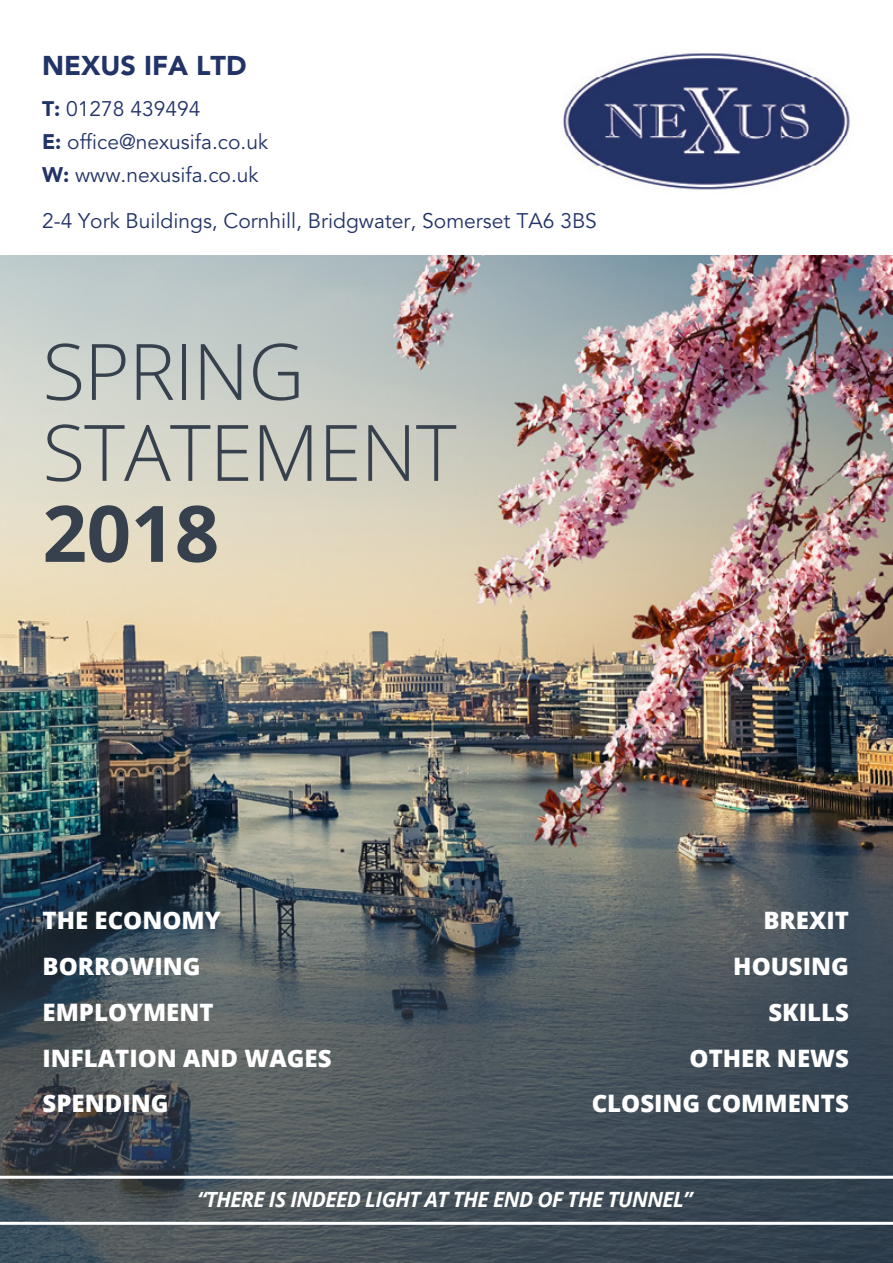
<style>
.page{position:relative;width:893px;height:1263px;background:#fff}
.page>*{position:absolute;margin:0;border:0;box-sizing:border-box;transform-origin:0 0}
.t1{font:300 78px/81px "Open Sans";letter-spacing:-.01em;color:#37414e}
.t2{font:700 78px "Open Sans";color:#37414e}
.t3{font:900 27px "Avenir LT Std";color:#223367}
.t4{font:800 24px/45.8px "Open Sans";color:#fff}
.t5{font:21px/33px "Avenir LT Std";color:#223367}
.t6{font:italic 700 21px "Open Sans";letter-spacing:-.03em;color:#fff}
.s1{font-weight:900}
</style>
<div class="page">
<img style="left:0;top:255px;width:893px;height:559px">
<svg style="left:0;top:814px;width:893px;height:449px;background:#4d575d"></svg>
<svg style="left:0;top:1176px;width:893px;height:49px;background:#586269"></svg>
<img style="left:563px;top:53px;width:287px;height:137px">
<p class="t3" style="left:42px;top:50px;width:206px">NEXUS IFA LTD</p>
<p class="t5" style="left:42px;top:93px;width:228px"><span class="s1">T:</span> 01278 439494<br><span class="s1">E:</span> office@nexusifa.co.uk<br><span class="s1">W:</span> www.nexusifa.co.uk</p>
<p class="t5" style="left:42px;top:205px;width:556px">2-4 York Buildings, Cornhill, Bridgwater, Somerset TA6 3BS</p>
<h1 class="t1" style="left:43px;top:329px;width:416px">SPRING<br>STATEMENT</h1>
<h1 class="t2" style="left:43px;top:478px;width:178px">2018</h1>
<p class="t4" style="left:43px;top:896px;width:291px">THE ECONOMY<br>BORROWING<br>EMPLOYMENT<br>INFLATION AND WAGES<br>SPENDING</p>
<p class="t4" style="left:592px;top:896px;width:259px;text-align:right">BREXIT<br>HOUSING<br>SKILLS<br>OTHER NEWS<br>CLOSING COMMENTS</p>
<p class="t6" style="left:197px;top:1184px;width:497px">“THERE IS INDEED LIGHT AT THE END OF THE TUNNEL”</p>
</div>
